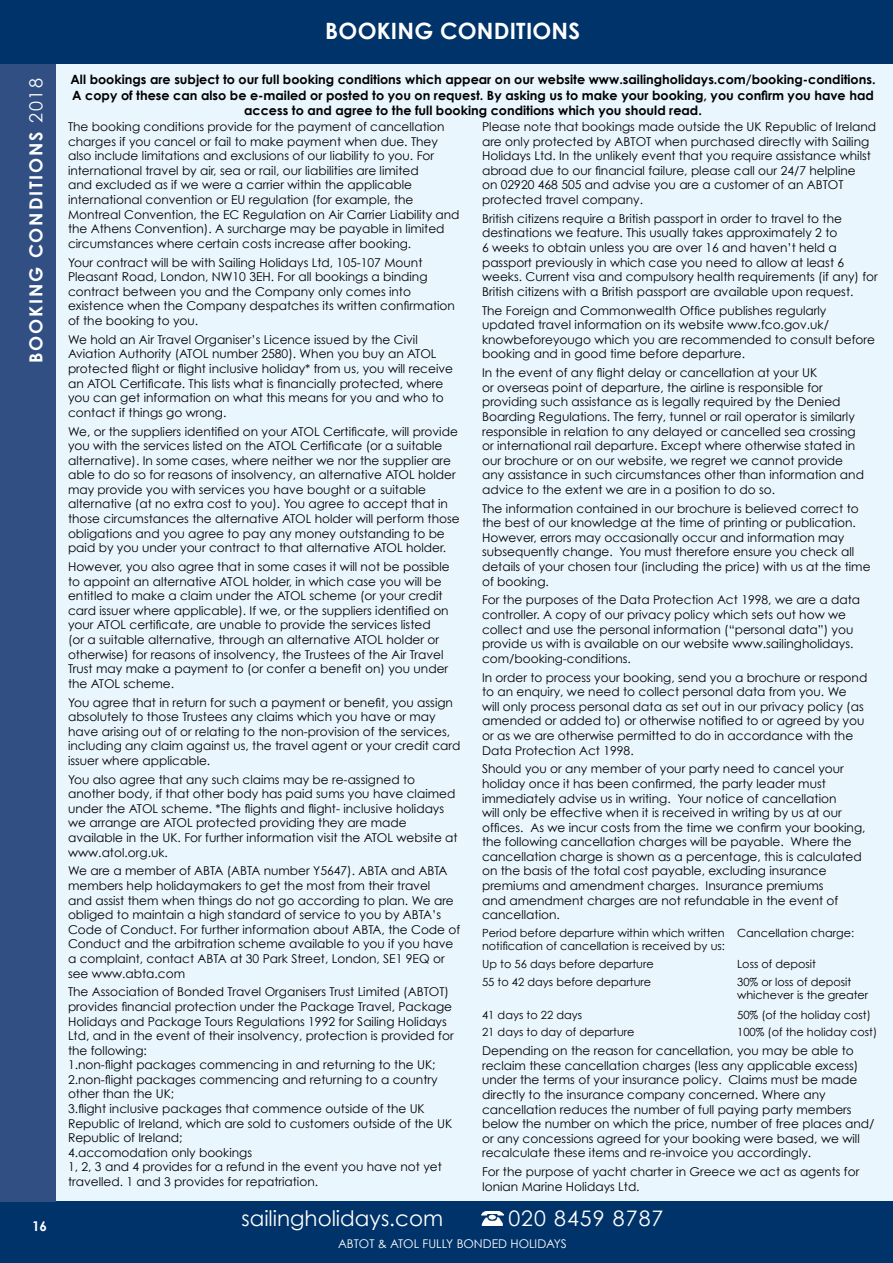
<style>
.page{position:relative;width:893px;height:1263px;background:#eaf6fe}
.page>*{position:absolute;margin:0;border:0;box-sizing:border-box;transform-origin:0 0}
.t1{font:700 22.5px "Century Gothic";letter-spacing:.01em;color:#fff}
.t2{font:21.45px "Century Gothic";color:#fff}
.t3{font:21.45px "Century Gothic";letter-spacing:.05em;color:#fff}
.t4{font:700 18px "Century Gothic";letter-spacing:.1em;color:#fff}
.t5{font:700 13.5px "Century Gothic";color:#fff}
.t6{font:700 12.75px/15.3px "Century Gothic";color:#000;text-align:center}
.t7{font:12.15px/14.5px "Century Gothic";color:#000}
.t8{font:12px "Century Gothic";color:#fff}
.t9{font:11.25px/13.5px "Century Gothic";color:#000}
.s1{font-weight:400}
</style>
<div class="page">
<div style="left:0;top:1201px;width:55px;height:62px;background:#00336a"></div>
<div style="left:51px;top:1201px;width:842px;height:62px;background:#00336a"></div>
<div style="left:0;top:0;width:55px;height:1201px;background:#314f82"></div>
<img style="left:481px;top:1211px;width:22px;height:15px">
<div style="left:0;top:0;width:893px;height:63px;background:#00336a"></div>
<h3 class="t4" style="left:25px;top:363px;width:287px;rotate:-90deg">BOOKING CONDITIONS <span class="s1">2018</span></h3>
<p class="t5" style="left:32px;top:1217px;width:17px">16</p>
<h1 class="t1" style="left:325px;top:17px;width:256px">BOOKING CONDITIONS</h1>
<p class="t6" style="left:71px;top:72px;width:807px">All bookings are subject to our full booking conditions which appear on our website www.sailingholidays.com/booking-conditions.<br>A copy of these can also be e-mailed or posted to you on request. By asking us to make your booking, you confirm you have had access to and agree to the full booking conditions which you should read.</p>
<p class="t7" style="left:68px;top:119px;width:393px">The booking conditions provide for the payment of cancellation charges if you cancel or fail to make payment when due. They also include limitations and exclusions of our liability to you. For international travel by air, sea or rail, our liabilities are limited<br>and excluded as if we were a carrier within the applicable international convention or EU regulation (for example, the Montreal Convention, the EC Regulation on Air Carrier Liability and the Athens Convention). A surcharge may be payable in limited circumstances where certain costs increase after booking.</p>
<p class="t7" style="left:68px;top:255px;width:388px">Your contract will be with Sailing Holidays Ltd, 105-107 Mount Pleasant Road, London, NW10 3EH. For all bookings a binding contract between you and the Company only comes into existence when the Company despatches its written confirmation of the booking to you.</p>
<p class="t7" style="left:68px;top:332px;width:387px">We hold an Air Travel Organiser’s Licence issued by the Civil Aviation Authority (ATOL number 2580). When you buy an ATOL protected flight or flight inclusive holiday* from us, you will receive an ATOL Certificate. This lists what is financially protected, where you can get information on what this means for you and who to contact if things go wrong.</p>
<p class="t7" style="left:68px;top:424px;width:393px">We, or the suppliers identified on your ATOL Certificate, will provide you with the services listed on the ATOL Certificate (or a suitable alternative). In some cases, where neither we nor the supplier are able to do so for reasons of insolvency, an alternative ATOL holder may provide you with services you have bought or a suitable alternative (at no extra cost to you). You agree to accept that in those circumstances the alternative ATOL holder will perform those obligations and you agree to pay any money outstanding to be paid by you under your contract to that alternative ATOL holder.</p>
<p class="t7" style="left:68px;top:559px;width:383px">However, you also agree that in some cases it will not be possible to appoint an alternative ATOL holder, in which case you will be entitled to make a claim under the ATOL scheme (or your credit card issuer where applicable). If we, or the suppliers identified on your ATOL certificate, are unable to provide the services listed (or a suitable alternative, through an alternative ATOL holder or otherwise) for reasons of insolvency, the Trustees of the Air Travel Trust may make a payment to (or confer a benefit on) you under the ATOL scheme.</p>
<p class="t7" style="left:68px;top:695px;width:394px">You agree that in return for such a payment or benefit, you assign absolutely to those Trustees any claims which you have or may have arising out of or relating to the non-provision of the services, including any claim against us, the travel agent or your credit card issuer where applicable.</p>
<p class="t7" style="left:68px;top:772px;width:391px">You also agree that any such claims may be re-assigned to another body, if that other body has paid sums you have claimed under the ATOL scheme. *The flights and flight- inclusive holidays we arrange are ATOL protected providing they are made available in the UK. For further information visit the ATOL website at www.atol.org.uk.</p>
<p class="t7" style="left:68px;top:863px;width:394px">We are a member of ABTA (ABTA number Y5647). ABTA and ABTA members help holidaymakers to get the most from their travel<br>and assist them when things do not go according to plan. We are obliged to maintain a high standard of service to you by ABTA’s Code of Conduct. For further information about ABTA, the Code of Conduct and the arbitration scheme available to you if you have a complaint, contact ABTA at 30 Park Street, London, SE1 9EQ or see www.abta.com</p>
<p class="t7" style="left:68px;top:984px;width:387px">The Association of Bonded Travel Organisers Trust Limited (ABTOT) provides financial protection under the Package Travel, Package Holidays and Package Tours Regulations 1992 for Sailing Holidays Ltd, and in the event of their insolvency, protection is provided for the following:<br>1.non-flight packages commencing in and returning to the UK; 2.non-flight packages commencing and returning to a country other than the UK;<br>3.flight inclusive packages that commence outside of the UK Republic of Ireland, which are sold to customers outside of the UK Republic of Ireland;<br>4.accomodation only bookings<br>1, 2, 3 and 4 provides for a refund in the event you have not yet travelled. 1 and 3 provides for repatriation.</p>
<p class="t7" style="left:482px;top:119px;width:396px">Please note that bookings made outside the UK Republic of Ireland are only protected by ABTOT when purchased directly with Sailing Holidays Ltd. In the unlikely event that you require assistance whilst abroad due to our financial failure, please call our 24/7 helpline<br>on 02920 468 505 and advise you are a customer of an ABTOT protected travel company.</p>
<p class="t7" style="left:482px;top:211px;width:397px">British citizens require a British passport in order to travel to the destinations we feature. This usually takes approximately 2 to<br>6 weeks to obtain unless you are over 16 and haven’t held a passport previously in which case you need to allow at least 6 weeks. Current visa and compulsory health requirements (if any) for British citizens with a British passport are available upon request.</p>
<p class="t7" style="left:482px;top:303px;width:394px">The Foreign and Commonwealth Office publishes regularly updated travel information on its website www.fco.gov.uk/ knowbeforeyougo which you are recommended to consult before booking and in good time before departure.</p>
<p class="t7" style="left:482px;top:365px;width:383px">In the event of any flight delay or cancellation at your UK<br>or overseas point of departure, the airline is responsible for providing such assistance as is legally required by the Denied Boarding Regulations. The ferry, tunnel or rail operator is similarly responsible in relation to any delayed or cancelled sea crossing or international rail departure. Except where otherwise stated in our brochure or on our website, we regret we cannot provide any assistance in such circumstances other than information and advice to the extent we are in a position to do so.</p>
<p class="t7" style="left:482px;top:501px;width:390px">The information contained in our brochure is believed correct to the best of our knowledge at the time of printing or publication.<br>However, errors may occasionally occur and information may subsequently change. You must therefore ensure you check all details of your chosen tour (including the price) with us at the time of booking.</p>
<p class="t7" style="left:482px;top:593px;width:380px">For the purposes of the Data Protection Act 1998, we are a data controller. A copy of our privacy policy which sets out how we collect and use the personal information (“personal data”) you provide us with is available on our website www.sailingholidays. com/booking-conditions.</p>
<p class="t7" style="left:482px;top:670px;width:387px">In order to process your booking, send you a brochure or respond to an enquiry, we need to collect personal data from you. We<br>will only process personal data as set out in our privacy policy (as amended or added to) or otherwise notified to or agreed by you or as we are otherwise permitted to do in accordance with the Data Protection Act 1998.</p>
<p class="t7" style="left:482px;top:761px;width:385px">Should you or any member of your party need to cancel your holiday once it has been confirmed, the party leader must immediately advise us in writing. Your notice of cancellation<br>will only be effective when it is received in writing by us at our offices. As we incur costs from the time we confirm your booking, the following cancellation charges will be payable. Where the cancellation charge is shown as a percentage, this is calculated on the basis of the total cost payable, excluding insurance premiums and amendment charges. Insurance premiums<br>and amendment charges are not refundable in the event of cancellation.</p>
<p class="t9" style="left:482px;top:926px;width:374px">Period before departure within which written Cancellation charge: notification of cancellation is received by us:</p>
<p class="t9" style="left:482px;top:957px;width:173px">Up to 56 days before departure</p>
<p class="t9" style="left:737px;top:957px;width:80px">Loss of deposit</p>
<p class="t9" style="left:482px;top:975px;width:171px">55 to 42 days before departure</p>
<p class="t9" style="left:737px;top:975px;width:133px">30% or loss of deposit whichever is the greater</p>
<p class="t9" style="left:482px;top:1008px;width:102px">41 days to 22 days</p>
<p class="t9" style="left:737px;top:1008px;width:135px">50% (of the holiday cost)</p>
<p class="t9" style="left:482px;top:1025px;width:154px">21 days to day of departure</p>
<p class="t9" style="left:737px;top:1025px;width:142px">100% (of the holiday cost)</p>
<p class="t7" style="left:482px;top:1043px;width:394px">Depending on the reason for cancellation, you may be able to reclaim these cancellation charges (less any applicable excess) under the terms of your insurance policy. Claims must be made directly to the insurance company concerned. Where any cancellation reduces the number of full paying party members below the number on which the price, number of free places and/ or any concessions agreed for your booking were based, we will recalculate these items and re-invoice you accordingly.</p>
<p class="t7" style="left:482px;top:1164px;width:379px">For the purpose of yacht charter in Greece we act as agents for<br>Ionian Marine Holidays Ltd.</p>
<h2 class="t2" style="left:241px;top:1205px;width:203px">sailingholidays.com</h2>
<h2 class="t3" style="left:508px;top:1205px;width:157px">020 8459 8787</h2>
<p class="t8" style="left:338px;top:1237px;width:230px">ABTOT &amp; ATOL FULLY BONDED HOLIDAYS</p>
</div>
